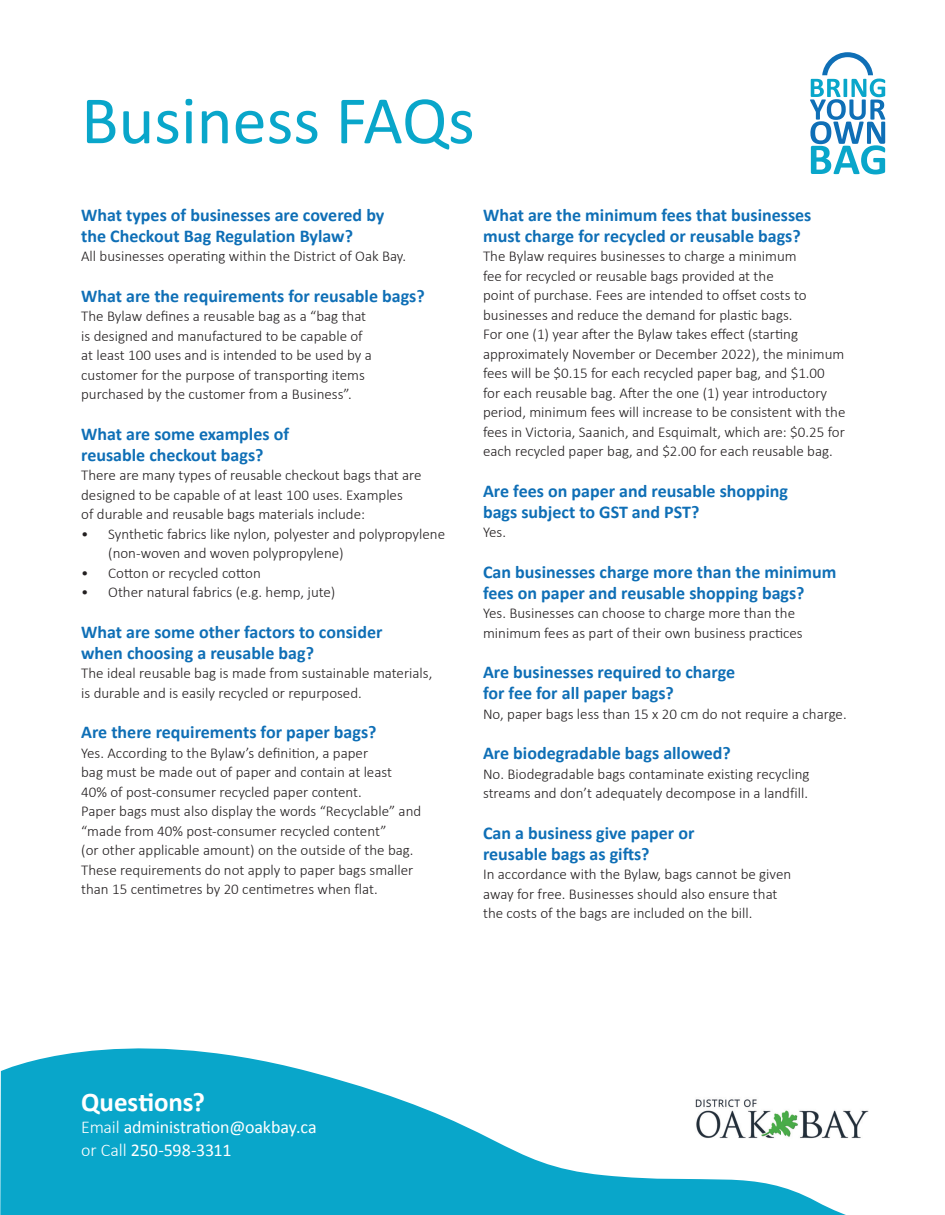
<style>
.page{position:relative;width:945px;height:1215px;background:#fff}
.page>*{position:absolute;margin:0;border:0;box-sizing:border-box;transform-origin:0 0}
.t1{font:68.4px "Calibri";color:#09a6ca}
.t2{font:700 27px "Calibri";letter-spacing:-.005em;color:#fff}
.t3{font:700 18px/21px "Calibri";color:#0f6fb6}
.t4{font:18px/22.5px "Calibri";letter-spacing:-.005em;color:#fff}
.t5{font:300 15px/19.5px "Calibri";color:#231f20}
.s1{font-weight:300}
</style>
<div class="page">
<svg style="left:0;top:1048px;width:846px;height:167px;fill:#09a6ca"></svg>
<svg style="left:810px;top:52px;width:75px;height:122px"></svg>
<img style="left:693px;top:1095px;width:176px;height:45px">
<h1 class="t1" style="left:81px;top:73px;width:395px">Business FAQs</h1>
<p class="t3" style="left:81px;top:203px;width:305px">What types of businesses are covered by the Checkout Bag Regulation Bylaw?</p>
<p class="t5" style="left:81px;top:246px;width:327px">All businesses operating within the District of Oak Bay.</p>
<p class="t3" style="left:81px;top:284px;width:345px">What are the requirements for reusable bags?</p>
<p class="t5" style="left:81px;top:306px;width:292px">The Bylaw defines a reusable bag as a “bag that is designed and manufactured to be capable of at least 100 uses and is intended to be used by a customer for the purpose of transporting items purchased by the customer from a Business”.</p>
<p class="t3" style="left:81px;top:422px;width:209px">What are some examples of reusable checkout bags?</p>
<p class="t5" style="left:81px;top:465px;width:342px">There are many types of reusable checkout bags that are designed to be capable of at least 100 uses. Examples<br>of durable and reusable bags materials include:</p>
<p class="t5" style="left:108px;top:524px;width:338px;text-indent:-27px">• Synthetic fabrics like nylon, polyester and polypropylene (non-woven and woven polypropylene)</p>
<p class="t5" style="left:81px;top:563px;width:181px">• Cotton or recycled cotton</p>
<p class="t5" style="left:81px;top:582px;width:256px">• Other natural fabrics (e.g. hemp, jute)</p>
<p class="t3" style="left:81px;top:620px;width:303px">What are some other factors to consider when choosing a reusable bag?</p>
<p class="t5" style="left:81px;top:663px;width:353px">The ideal reusable bag is made from sustainable materials, is durable and is easily recycled or repurposed.</p>
<p class="t3" style="left:81px;top:721px;width:297px">Are there requirements for paper bags?</p>
<p class="t5" style="left:81px;top:743px;width:342px">Yes. According to the Bylaw’s definition, a paper<br>bag must be made out of paper and contain at least 40% of post-consumer recycled paper content.<br>Paper bags must also display the words “Recyclable” and “made from 40% post-consumer recycled content”<br>(or other applicable amount) on the outside of the bag.<br>These requirements do not apply to paper bags smaller than 15 centimetres by 20 centimetres when flat.</p>
<p class="t3" style="left:483px;top:203px;width:330px">What are the minimum fees that businesses must charge for recycled or reusable bags?</p>
<p class="t5" style="left:483px;top:246px;width:364px">The Bylaw requires businesses to charge a minimum<br>fee for recycled or reusable bags provided at the<br>point of purchase. Fees are intended to offset costs to businesses and reduce the demand for plastic bags.<br>For one (1) year after the Bylaw takes effect (starting approximately November or December 2022), the minimum fees will be $0.15 for each recycled paper bag, and $1.00 for each reusable bag. After the one (1) year introductory period, minimum fees will increase to be consistent with the fees in Victoria, Saanich, and Esquimalt, which are: $0.25 for each recycled paper bag, and $2.00 for each reusable bag.</p>
<p class="t3" style="left:483px;top:479px;width:307px">Are fees on paper and reusable shopping bags subject to GST and PST?</p>
<p class="t5" style="left:483px;top:522px;width:24px">Yes.</p>
<p class="t3" style="left:483px;top:560px;width:355px">Can businesses charge more than the minimum fees on paper and reusable shopping bags?</p>
<p class="t5" style="left:483px;top:603px;width:321px">Yes. Businesses can choose to charge more than the minimum fees as part of their own business practices</p>
<p class="t3" style="left:483px;top:661px;width:254px">Are businesses required to charge for fee for all paper bags?</p>
<p class="t5" style="left:483px;top:704px;width:365px">No, paper bags less than 15 x 20 cm do not require a charge.</p>
<p class="t3" style="left:483px;top:742px;width:249px">Are biodegradable bags allowed?</p>
<p class="t5" style="left:483px;top:764px;width:328px">No. Biodegradable bags contaminate existing recycling streams and don’t adequately decompose in a landfill.</p>
<p class="t3" style="left:483px;top:821px;width:213px">Can a business give paper or reusable bags as gifts?</p>
<p class="t5" style="left:483px;top:864px;width:310px">In accordance with the Bylaw, bags cannot be given away for free. Businesses should also ensure that the costs of the bags are included on the bill.</p>
<h2 class="t2" style="left:81px;top:1083px;width:125px">Questions?</h2>
<p class="t4" style="left:81px;top:1116px;width:237px"><span class="s1">Email</span> administration@oakbay.ca <span class="s1">or Call</span> 250-598-3311</p>
</div>
